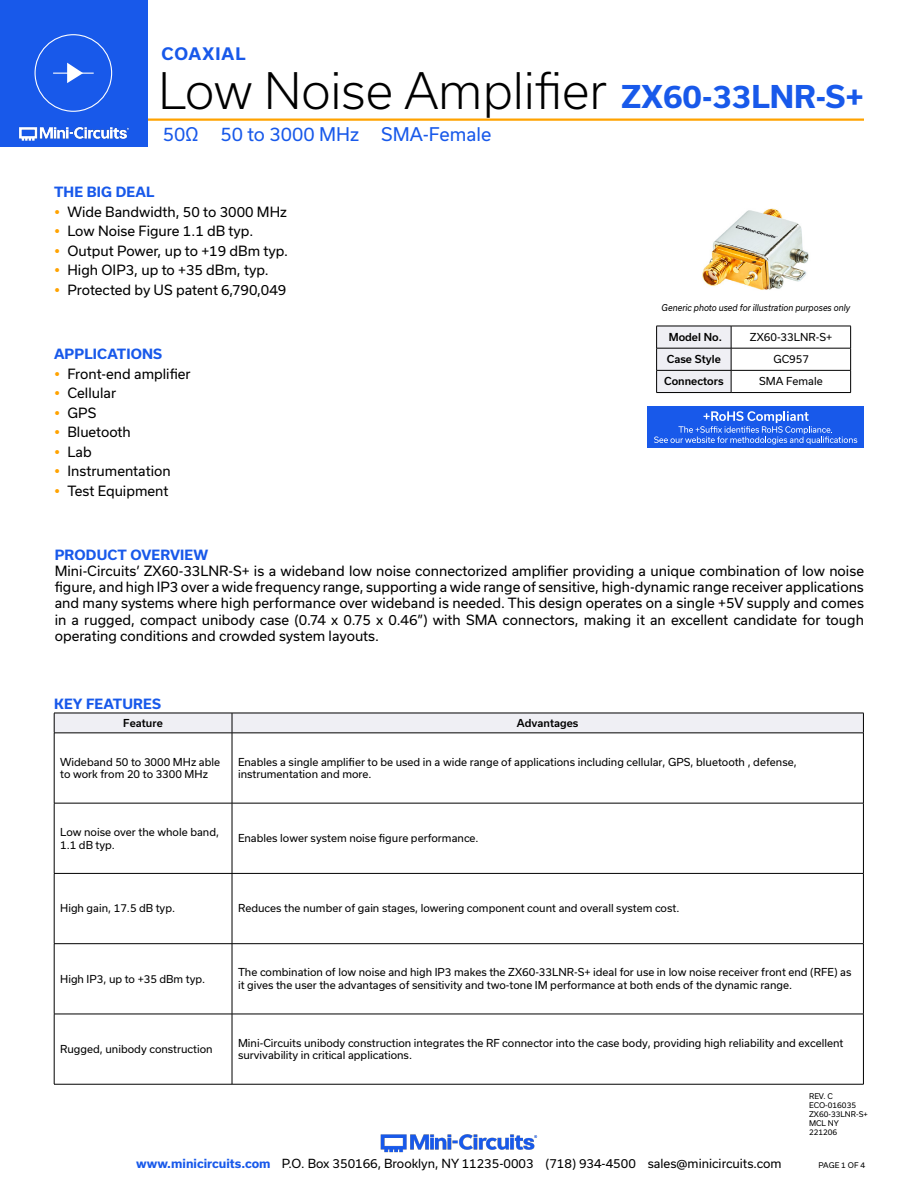
<style>
.page{position:relative;width:918px;height:1188px;background:#fff}
.page>*{position:absolute;margin:0;border:0;box-sizing:border-box;transform-origin:0 0}
.t1{font:300 48px "Usual";color:#000}
.t2{font:700 30px "Usual";color:#1859ea}
.t3{font:18px "Usual";color:#1859ea}
.t4{font:700 16.5px "Usual";letter-spacing:.065em;color:#1859ea}
.Regular_Copy{font:13.5px/16.2px "Usual";color:#000;text-align:justify}
.Blue_Headers{font:700 13.5px "Usual";letter-spacing:.015em;color:#1859ea}
.t5{font:12px "Usual";color:#000}
.Table_Body_Left_Just{font:10.5px/12.6px "Usual";color:#000}
.Table_Header_Center{font:500 10.5px "Usual";color:#000}
.Table_Body_Center{font:10.5px "Usual";color:#000}
.t6{font:italic 9px "Usual";color:#000;scale:.9 1}
.Revision{font:7.5px "Usual";color:#000}
.s1{font-weight:700;color:#1859ea}
</style>
<div class="page">
<hr style="left:129px;top:118px;width:735px;height:3px;background:#ffa300">
<div style="left:0;top:0;width:147px;height:147px;background:#1859ea"></div>
<hr style="left:917px;top:0;width:1px;height:147px;background:#1859ea">
<img style="left:19px;top:126px;width:110px;height:15px">
<div style="left:35px;top:34px;width:77px;height:78px;border:1px solid #fff;border-radius:50%"></div>
<hr style="left:53px;top:73px;width:41px;height:1px;background:#fff">
<svg style="left:67px;top:63px;width:16px;height:20px"></svg>
<img style="left:380px;top:1134px;width:158px;height:19px">
<img style="left:702px;top:208px;width:107px;height:82px">
<svg style="left:54px;top:713px;width:810px;height:20px"></svg>
<hr style="left:54px;top:733px;width:178px;height:1px;background:#000">
<hr style="left:54px;top:733px;width:1px;height:70px;background:#000">
<hr style="left:232px;top:733px;width:632px;height:1px;background:#000">
<hr style="left:232px;top:733px;width:1px;height:70px;background:#000">
<hr style="left:863px;top:733px;width:1px;height:70px;background:#000">
<hr style="left:54px;top:803px;width:178px;height:1px;background:#000">
<hr style="left:54px;top:803px;width:1px;height:70px;background:#000">
<hr style="left:232px;top:803px;width:632px;height:1px;background:#000">
<hr style="left:232px;top:803px;width:1px;height:70px;background:#000">
<hr style="left:863px;top:803px;width:1px;height:70px;background:#000">
<hr style="left:54px;top:873px;width:178px;height:1px;background:#000">
<hr style="left:54px;top:874px;width:1px;height:70px;background:#000">
<hr style="left:232px;top:873px;width:632px;height:1px;background:#000">
<hr style="left:232px;top:874px;width:1px;height:70px;background:#000">
<hr style="left:863px;top:874px;width:1px;height:70px;background:#000">
<hr style="left:54px;top:943px;width:178px;height:1px;background:#000">
<hr style="left:54px;top:944px;width:1px;height:70px;background:#000">
<hr style="left:232px;top:943px;width:632px;height:1px;background:#000">
<hr style="left:232px;top:944px;width:1px;height:70px;background:#000">
<hr style="left:863px;top:944px;width:1px;height:70px;background:#000">
<hr style="left:54px;top:1014px;width:178px;height:1px;background:#000">
<hr style="left:54px;top:1014px;width:1px;height:70px;background:#000">
<hr style="left:232px;top:1014px;width:632px;height:1px;background:#000">
<hr style="left:232px;top:1014px;width:1px;height:70px;background:#000">
<hr style="left:863px;top:1014px;width:1px;height:70px;background:#000">
<hr style="left:54px;top:1084px;width:178px;height:1px;background:#000">
<hr style="left:232px;top:1084px;width:632px;height:1px;background:#000">
<hr style="left:731px;top:326px;width:120px;height:1px;background:#000">
<hr style="left:731px;top:348px;width:120px;height:1px;background:#000">
<hr style="left:731px;top:370px;width:120px;height:1px;background:#000">
<svg style="left:850px;top:326px;width:1px;height:66px"></svg>
<hr style="left:731px;top:392px;width:120px;height:1px;background:#000">
<svg style="left:656px;top:326px;width:76px;height:67px"></svg>
<hr style="left:656px;top:348px;width:75px;height:1px;background:#000">
<hr style="left:656px;top:370px;width:75px;height:1px;background:#000">
<hr style="left:656px;top:392px;width:75px;height:1px;background:#000">
<div style="left:648px;top:406px;width:216px;height:42px;background:#1859ea"></div>
<svg style="left:654px;top:411px;width:203px;height:33px"></svg>
<h3 class="t4" style="left:161px;top:45px;width:86px">COAXIAL</h3>
<h1 class="t1" style="left:158px;top:63px;width:450px">Low Noise Amplifier</h1>
<h3 class="t3" style="left:163px;top:124px;width:330px">50Ω 50 to 3000 MHz SMA-Female</h3>
<h2 class="t2" style="left:621px;top:80px;width:244px">ZX60-33LNR-S+</h2>
<p class="Blue_Headers" style="left:54px;top:184px;width:102px">THE BIG DEAL</p>
<p class="Regular_Copy" style="left:68px;top:204px;width:221px">Wide Bandwidth, 50 to 3000 MHz</p>
<p class="Regular_Copy" style="left:68px;top:223px;width:187px">Low Noise Figure 1.1 dB typ.</p>
<p class="Regular_Copy" style="left:68px;top:243px;width:222px">Output Power, up to +19 dBm typ.</p>
<p class="Regular_Copy" style="left:68px;top:262px;width:203px">High OIP3, up to +35 dBm, typ.</p>
<p class="Regular_Copy" style="left:68px;top:282px;width:220px">Protected by US patent 6,790,049</p>
<p class="Blue_Headers" style="left:54px;top:346px;width:110px">APPLICATIONS</p>
<p class="Regular_Copy" style="left:68px;top:366px;width:125px">Front-end amplifier</p>
<p class="Regular_Copy" style="left:68px;top:385px;width:50px">Cellular</p>
<p class="Regular_Copy" style="left:68px;top:405px;width:30px">GPS</p>
<p class="Regular_Copy" style="left:68px;top:424px;width:65px">Bluetooth</p>
<p class="Regular_Copy" style="left:68px;top:444px;width:26px">Lab</p>
<p class="Regular_Copy" style="left:68px;top:463px;width:105px">Instrumentation</p>
<p class="Regular_Copy" style="left:68px;top:483px;width:102px">Test Equipment</p>
<p class="t6" style="left:662px;top:303px;width:211px">Generic photo used for illustration purposes only</p>
<p class="Table_Header_Center" style="left:669px;top:331px;width:55px">Model No.</p>
<p class="Table_Body_Center" style="left:750px;top:331px;width:84px">ZX60-33LNR-S+</p>
<p class="Table_Header_Center" style="left:667px;top:353px;width:55px">Case Style</p>
<p class="Table_Body_Center" style="left:773px;top:353px;width:37px">GC957</p>
<p class="Table_Header_Center" style="left:664px;top:375px;width:61px">Connectors</p>
<p class="Table_Body_Center" style="left:759px;top:375px;width:65px">SMA Female</p>
<p class="Blue_Headers" style="left:55px;top:547px;width:155px">PRODUCT OVERVIEW</p>
<p class="Regular_Copy" style="left:55px;top:563px;width:811px">Mini-Circuits’ ZX60-33LNR-S+ is a wideband low noise connectorized amplifier providing a unique combination of low noise figure, and high IP3 over a wide frequency range, supporting a wide range of sensitive, high-dynamic range receiver applications and many systems where high performance over wideband is needed. This design operates on a single +5V supply and comes in a rugged, compact unibody case (0.74 x 0.75 x 0.46”) with SMA connectors, making it an excellent candidate for tough operating conditions and crowded system layouts.</p>
<p class="Blue_Headers" style="left:54px;top:696px;width:108px">KEY FEATURES</p>
<p class="Table_Header_Center" style="left:123px;top:717px;width:41px">Feature</p>
<p class="Table_Header_Center" style="left:517px;top:717px;width:63px">Advantages</p>
<p class="Table_Body_Left_Just" style="left:60px;top:755px;width:161px">Wideband 50 to 3000 MHz able to work from 20 to 3300 MHz</p>
<p class="Table_Body_Left_Just" style="left:238px;top:755px;width:560px">Enables a single amplifier to be used in a wide range of applications including cellular, GPS, bluetooth , defense,</p>
<p class="Table_Body_Left_Just" style="left:238px;top:768px;width:135px">instrumentation and more.</p>
<p class="Table_Body_Left_Just" style="left:60px;top:826px;width:160px">Low noise over the whole band,<br>1.1 dB typ.</p>
<p class="Table_Body_Left_Just" style="left:238px;top:832px;width:242px">Enables lower system noise figure performance.</p>
<p class="Table_Body_Left_Just" style="left:60px;top:902px;width:117px">High gain, 17.5 dB typ.</p>
<p class="Table_Body_Left_Just" style="left:238px;top:902px;width:443px">Reduces the number of gain stages, lowering component count and overall system cost.</p>
<p class="Table_Body_Left_Just" style="left:60px;top:973px;width:147px">High IP3, up to +35 dBm typ.</p>
<p class="Table_Body_Left_Just" style="left:238px;top:966px;width:615px">The combination of low noise and high IP3 makes the ZX60-33LNR-S+ ideal for use in low noise receiver front end (RFE) as it gives the user the advantages of sensitivity and two-tone IM performance at both ends of the dynamic range.</p>
<p class="Table_Body_Left_Just" style="left:60px;top:1043px;width:154px">Rugged, unibody construction</p>
<p class="Table_Body_Left_Just" style="left:238px;top:1036px;width:607px">Mini-Circuits unibody construction integrates the RF connector into the case body, providing high reliability and excellent survivability in critical applications.</p>
<p class="Revision" style="left:809px;top:1092px;width:25px">REV. C</p>
<p class="Revision" style="left:809px;top:1101px;width:48px">ECO-016035</p>
<p class="Revision" style="left:809px;top:1110px;width:60px">ZX60-33LNR-S+</p>
<p class="Revision" style="left:809px;top:1119px;width:31px">MCL NY</p>
<p class="Revision" style="left:809px;top:1128px;width:30px">221206</p>
<p class="t5" style="left:136px;top:1157px;width:647px"><span class="s1">www.minicircuits.com</span> P.O. Box 350166, Brooklyn, NY 11235-0003 (718) 934-4500 sales@minicircuits.com</p>
<p class="Revision" style="left:819px;top:1161px;width:48px">PAGE 1 OF 4</p>
</div>
